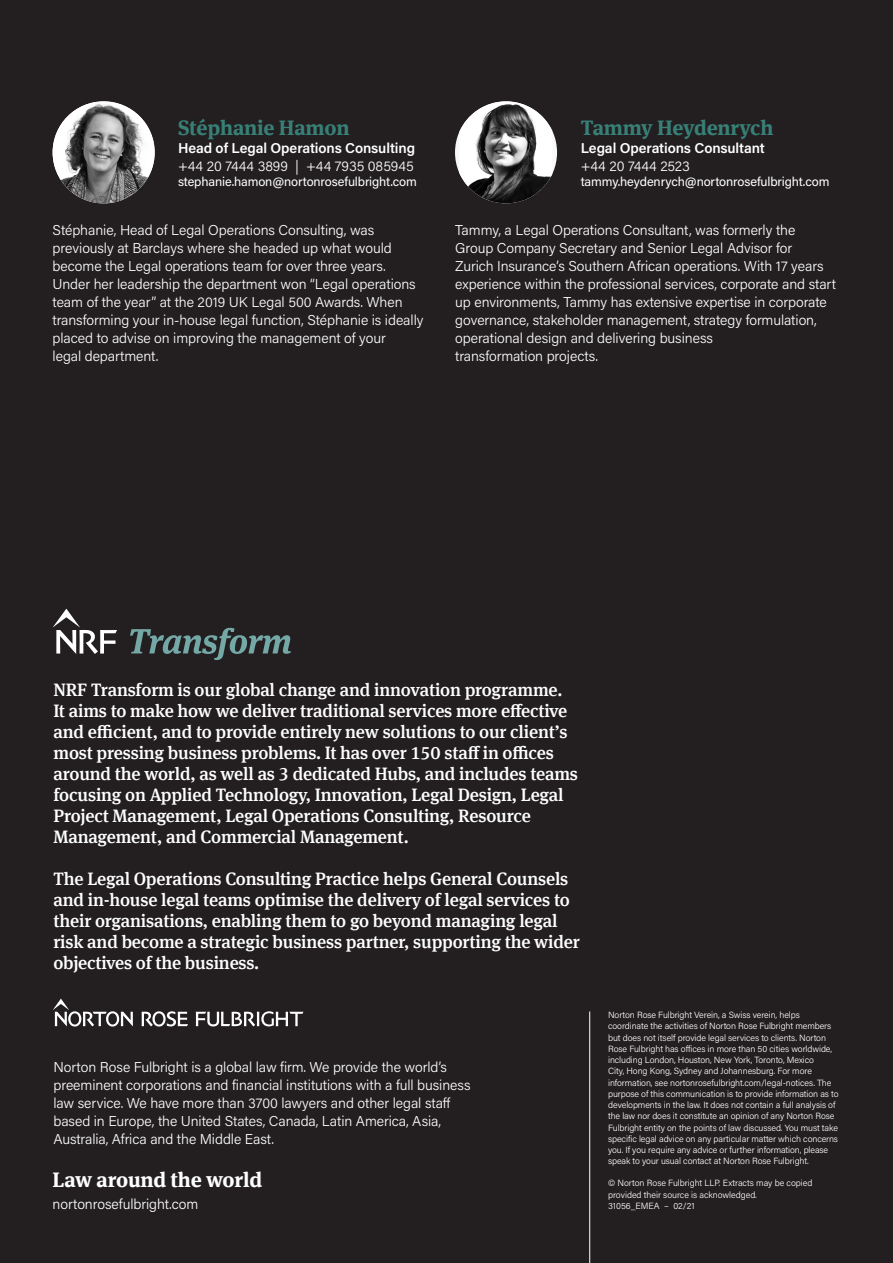
<style>
.page{position:relative;width:893px;height:1263px;background:#231f20}
.page>*{position:absolute;margin:0;border:0;box-sizing:border-box;transform-origin:0 0}
.t1{font:700 21px "Meta Serif Offc Pro";letter-spacing:-.01em;color:#388077}
.t2{font:700 21px "Meta Serif Offc Pro";letter-spacing:-.01em;color:#fff}
.Intro_text{font:500 18px/21px "Meta Serif Offc Pro";letter-spacing:-.01em;color:#fff}
.P_body{font:300 14.25px/18px "Acumin Pro";letter-spacing:-.005em;color:#fff}
.Contact_job_title{font:600 14.25px "Acumin Pro";letter-spacing:-.005em;color:#fff}
.Contact_details{font:300 14.25px "Acumin Pro";letter-spacing:-.005em;color:#fff}
.Contact_email{font:12.75px "Acumin Pro";letter-spacing:-.01em;color:#fff}
.t3{font:300 9px/11.2px "Acumin Pro";letter-spacing:-.01em;color:#fff}
</style>
<div class="page">
<svg style="left:53px;top:998px;width:80px;height:28px"></svg>
<svg style="left:142px;top:1011px;width:46px;height:15px"></svg>
<svg style="left:196px;top:1011px;width:107px;height:15px"></svg>
<hr style="left:589px;top:1011px;width:1px;height:252px;background:#fff">
<svg style="left:130px;top:628px;width:161px;height:32px"></svg>
<svg style="left:53px;top:609px;width:64px;height:45px"></svg>
<svg style="left:53px;top:101px;width:102px;height:102px"></svg>
<img style="left:53px;top:101px;width:102px;height:102px;border-radius:51px">
<svg style="left:455px;top:130px;width:102px;height:45px"></svg>
<img style="left:459px;top:101px;width:93px;height:102px">
<h1 class="t1" style="left:178px;top:110px;width:173px">Stéphanie Hamon</h1>
<p class="Contact_job_title" style="left:178px;top:138px;width:238px">Head of Legal Operations Consulting</p>
<p class="Contact_details" style="left:178px;top:156px;width:237px">+44 20 7444 3899 | +44 7935 085945</p>
<p class="Contact_email" style="left:178px;top:173px;width:240px">stephanie.hamon@nortonrosefulbright.com</p>
<p class="P_body" style="left:53px;top:221px;width:372px">Stéphanie, Head of Legal Operations Consulting, was previously at Barclays where she headed up what would become the Legal operations team for over three years.<br>Under her leadership the department won “Legal operations team of the year” at the 2019 UK Legal 500 Awards. When transforming your in-house legal function, Stéphanie is ideally placed to advise on improving the management of your<br>legal department.</p>
<h1 class="t1" style="left:581px;top:110px;width:194px">Tammy Heydenrych</h1>
<p class="Contact_job_title" style="left:581px;top:138px;width:186px">Legal Operations Consultant</p>
<p class="Contact_details" style="left:581px;top:156px;width:111px">+44 20 7444 2523</p>
<p class="Contact_email" style="left:581px;top:173px;width:250px">tammy.heydenrych@nortonrosefulbright.com</p>
<p class="P_body" style="left:455px;top:221px;width:382px">Tammy, a Legal Operations Consultant, was formerly the Group Company Secretary and Senior Legal Advisor for<br>Zurich Insurance’s Southern African operations. With 17 years experience within the professional services, corporate and start up environments, Tammy has extensive expertise in corporate governance, stakeholder management, strategy formulation, operational design and delivering business<br>transformation projects.</p>
<p class="Intro_text" style="left:53px;top:678px;width:526px">NRF Transform is our global change and innovation programme.<br>It aims to make how we deliver traditional services more effective and efficient, and to provide entirely new solutions to our client’s most pressing business problems. It has over 150 staff in offices around the world, as well as 3 dedicated Hubs, and includes teams focusing on Applied Technology, Innovation, Legal Design, Legal Project Management, Legal Operations Consulting, Resource Management, and Commercial Management.</p>
<p class="Intro_text" style="left:53px;top:867px;width:528px">The Legal Operations Consulting Practice helps General Counsels and in-house legal teams optimise the delivery of legal services to their organisations, enabling them to go beyond managing legal risk and become a strategic business partner, supporting the wider objectives of the business.</p>
<p class="P_body" style="left:53px;top:1057px;width:419px">Norton Rose Fulbright is a global law firm. We provide the world’s preeminent corporations and financial institutions with a full business law service. We have more than 3700 lawyers and other legal staff based in Europe, the United States, Canada, Latin America, Asia, Australia, Africa and the Middle East.</p>
<h1 class="t2" style="left:53px;top:1162px;width:211px">Law around the world</h1>
<p class="P_body" style="left:53px;top:1194px;width:147px">nortonrosefulbright.com</p>
<p class="t3" style="left:608px;top:1009px;width:232px">Norton Rose Fulbright Verein, a Swiss verein, helps coordinate the activities of Norton Rose Fulbright members but does not itself provide legal services to clients. Norton Rose Fulbright has offices in more than 50 cities worldwide, including London, Houston, New York, Toronto, Mexico<br>City, Hong Kong, Sydney and Johannesburg. For more information, see nortonrosefulbright.com/legal-notices. The purpose of this communication is to provide information as to developments in the law. It does not contain a full analysis of the law nor does it constitute an opinion of any Norton Rose Fulbright entity on the points of law discussed. You must take specific legal advice on any particular matter which concerns you. If you require any advice or further information, please speak to your usual contact at Norton Rose Fulbright.</p>
<p class="t3" style="left:608px;top:1177px;width:206px">© Norton Rose Fulbright LLP. Extracts may be copied provided their source is acknowledged.<br>31056_EMEA – 02/21</p>
</div>
